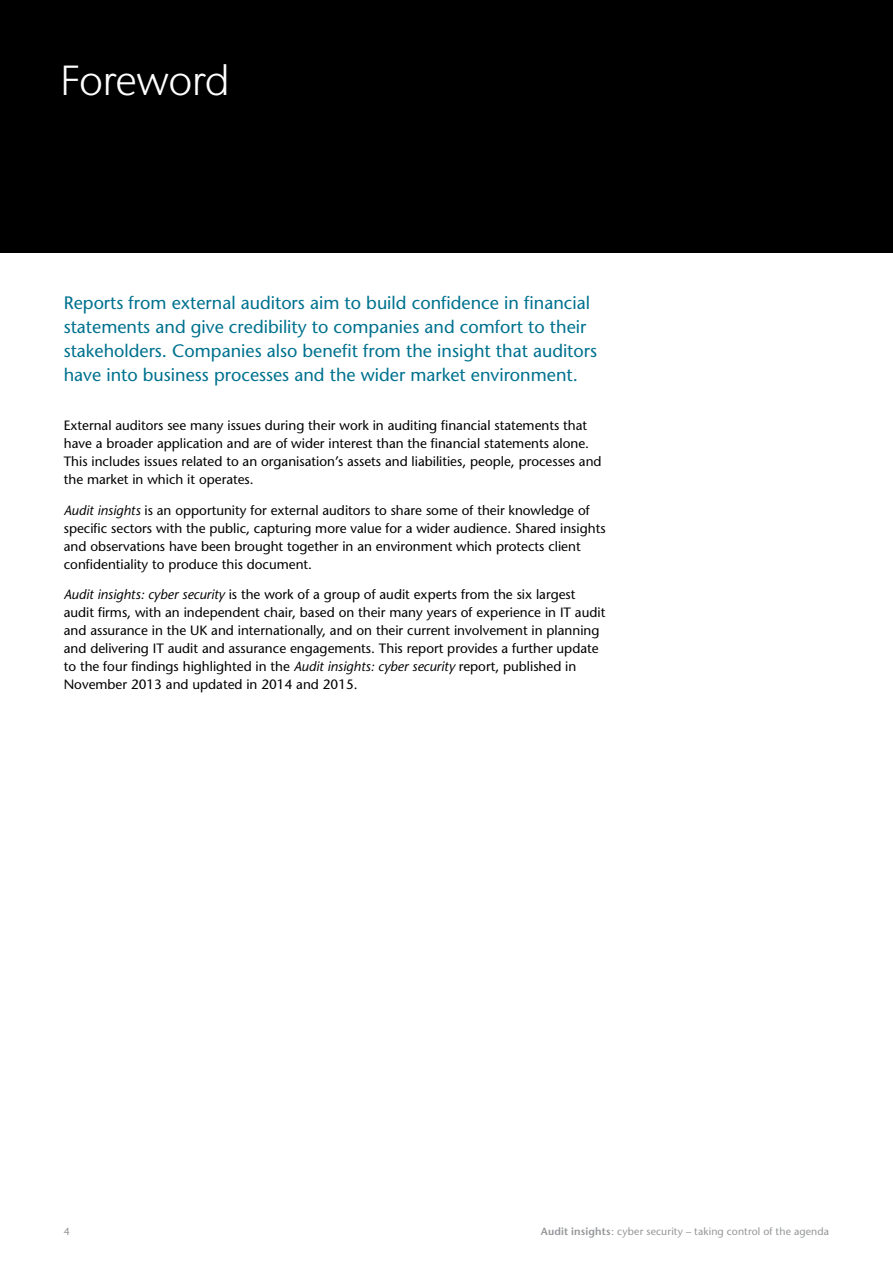
<style>
.page{position:relative;width:893px;height:1263px;background:#fff}
.page>*{position:absolute;margin:0;border:0;box-sizing:border-box;transform-origin:0 0}
.Page_headings_New{font:300 42px "Stone Sans IIITC Pro";letter-spacing:-.015em;color:#fff}
.Simon_teal_intro{font:18px/24px "Stone Sans";color:#00728f}
.Pa2{font:13.5px/18px "Stone Sans";color:#000}
.Running_Footers{font:10.5px "Stone Sans";letter-spacing:.015em;color:#939598}
.s1{font-style:italic}
.s2{font-weight:600}
</style>
<div class="page">
<div style="left:0;top:0;width:893px;height:253px;background:#000"></div>
<p class="Page_headings_New" style="left:60px;top:54px;width:171px">Foreword</p>
<p class="Simon_teal_intro" style="left:64px;top:291px;width:535px">Reports from external auditors aim to build confidence in financial statements and give credibility to companies and comfort to their stakeholders. Companies also benefit from the insight that auditors have into business processes and the wider market environment.</p>
<p class="Pa2" style="left:64px;top:416px;width:539px">External auditors see many issues during their work in auditing financial statements that have a broader application and are of wider interest than the financial statements alone.<br>This includes issues related to an organisation’s assets and liabilities, people, processes and the market in which it operates.</p>
<p class="Pa2" style="left:64px;top:501px;width:543px"><span class="s1">Audit insights</span> is an opportunity for external auditors to share some of their knowledge of specific sectors with the public, capturing more value for a wider audience. Shared insights and observations have been brought together in an environment which protects client confidentiality to produce this document.</p>
<p class="Pa2" style="left:64px;top:586px;width:543px"><span class="s1">Audit insights: cyber security</span> is the work of a group of audit experts from the six largest audit firms, with an independent chair, based on their many years of experience in IT audit and assurance in the UK and internationally, and on their current involvement in planning and delivering IT audit and assurance engagements. This report provides a further update to the four findings highlighted in the <span class="s1">Audit insights: cyber security</span> report, published in November 2013 and updated in 2014 and 2015.</p>
<p class="Running_Footers" style="left:64px;top:1225px;width:8px">4</p>
<p class="Running_Footers" style="left:541px;top:1225px;width:290px"><span class="s2">Audit insights</span>: cyber security – taking control of the agenda</p>
</div>
